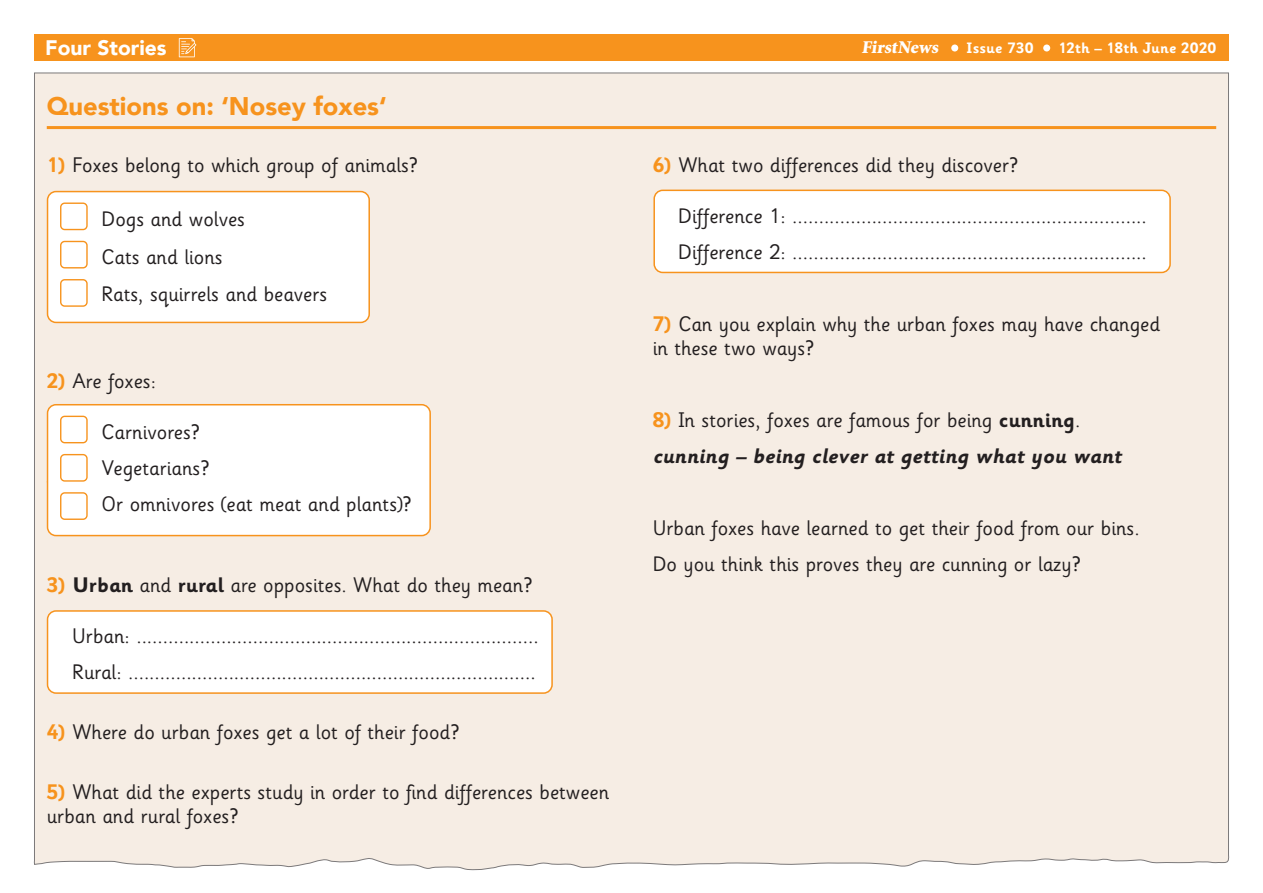
<style>
.page{position:relative;width:1263px;height:893px;background:#fff}
.page>*{position:absolute;margin:0;border:0;box-sizing:border-box;transform-origin:0 0}
.t1{font:900 25.5px "Avenir";color:#f7931d}
.Question_bubbles{font:21px/36px "Sassoon Infant Std";color:#231f20}
.Questions{font:21px/24px "Sassoon Infant Std";color:#231f20}
.Question_bubbles-2{font:italic 700 21px "Sassoon Infant Std";color:#231f20}
.t2{font:900 21px "Avenir";color:#fff}
.t3{font:900 18px "Minion Std";color:#fff}
.t4{font:700 15px "Sassoon Infant Std";letter-spacing:.025em;color:#fff}
.s1{font-weight:700;color:#f7931d}
.s2{font-weight:700}
</style>
<div class="page">
<div style="left:34px;top:72px;width:1195px;height:798px;background:#f6ede4"></div>
<div style="left:34px;top:34px;width:1195px;height:27px;background:#f7931d"></div>
<div style="left:951px;top:45px;width:7px;height:7px;background:#fff;border-radius:50%"></div>
<div style="left:1043px;top:45px;width:7px;height:7px;background:#fff;border-radius:50%"></div>
<svg style="left:179px;top:38px;width:17px;height:19px"></svg>
<div style="left:48px;top:611px;width:504px;height:82px;background:#fff;border-radius:9px"></div>
<div style="left:47px;top:610px;width:506px;height:84px;border:2px solid #f7931d;border-radius:9px"></div>
<div style="left:654px;top:190px;width:516px;height:82px;background:#fff;border-radius:9px"></div>
<div style="left:653px;top:190px;width:518px;height:83px;border:2px solid #f7931d;border-radius:9px"></div>
<hr style="left:47px;top:126px;width:1169px;height:3px;background:#f7931d">
<div style="left:48px;top:192px;width:321px;height:130px;background:#fff;border-radius:9px"></div>
<div style="left:47px;top:191px;width:323px;height:132px;border:2px solid #f7931d;border-radius:9px"></div>
<div style="left:60px;top:202px;width:28px;height:28px;border:1px solid #f7931d;border-radius:4px"></div>
<div style="left:60px;top:241px;width:28px;height:27px;border:1px solid #f7931d;border-radius:4px"></div>
<div style="left:60px;top:279px;width:28px;height:28px;border:1px solid #f7931d;border-radius:4px"></div>
<div style="left:48px;top:405px;width:382px;height:131px;background:#fff;border-radius:9px"></div>
<div style="left:47px;top:404px;width:384px;height:132px;border:2px solid #f7931d;border-radius:9px"></div>
<div style="left:60px;top:416px;width:28px;height:27px;border:1px solid #f7931d;border-radius:4px"></div>
<div style="left:60px;top:454px;width:28px;height:28px;border:1px solid #f7931d;border-radius:4px"></div>
<div style="left:60px;top:492px;width:28px;height:28px;border:1px solid #f7931d;border-radius:4px"></div>
<p class="t2" style="left:45px;top:30px;width:123px">Four Stories</p>
<p class="t3" style="left:861px;top:38px;width:81px">FirstNews</p>
<p class="t4" style="left:966px;top:39px;width:68px">Issue 730</p>
<p class="t4" style="left:1058px;top:39px;width:159px">12th – 18th June 2020</p>
<p class="t1" style="left:47px;top:84px;width:341px">Questions on: ‘Nosey foxes‘</p>
<p class="Questions" style="left:47px;top:153px;width:373px"><span class="s1">1)</span> Foxes belong to which group of animals?</p>
<p class="Question_bubbles" style="left:101px;top:201px;width:145px">Dogs and wolves</p>
<p class="Question_bubbles" style="left:101px;top:239px;width:123px">Cats and lions</p>
<p class="Question_bubbles" style="left:101px;top:276px;width:227px">Rats, squirrels and beavers</p>
<p class="Questions" style="left:47px;top:369px;width:111px"><span class="s1">2)</span> Are foxes:</p>
<p class="Question_bubbles" style="left:101px;top:414px;width:100px">Carnivores?</p>
<p class="Question_bubbles" style="left:101px;top:450px;width:110px">Vegetarians?</p>
<p class="Question_bubbles" style="left:101px;top:486px;width:312px">Or omnivores (eat meat and plants)?</p>
<p class="Questions" style="left:47px;top:573px;width:487px"><span class="s1">3)</span> <span class="s2">Urban</span> and <span class="s2">rural</span> are opposites. What do they mean?</p>
<p class="Question_bubbles" style="left:72px;top:618px;width:468px">Urban: ............................................................................</p>
<p class="Question_bubbles" style="left:72px;top:654px;width:465px">Rural: .............................................................................</p>
<p class="Questions" style="left:47px;top:720px;width:414px"><span class="s1">4)</span> Where do urban foxes get a lot of their food?</p>
<p class="Questions" style="left:47px;top:780px;width:564px"><span class="s1">5)</span> What did the experts study in order to find differences between urban and rural foxes?</p>
<p class="Questions" style="left:653px;top:153px;width:367px"><span class="s1">6)</span> What two differences did they discover?</p>
<p class="Question_bubbles" style="left:678px;top:198px;width:470px">Difference 1: ...................................................................</p>
<p class="Question_bubbles" style="left:678px;top:234px;width:470px">Difference 2: ...................................................................</p>
<p class="Questions" style="left:653px;top:312px;width:509px"><span class="s1">7)</span> Can you explain why the urban foxes may have changed in these two ways?</p>
<p class="Questions" style="left:653px;top:408px;width:429px"><span class="s1">8)</span> In stories, foxes are famous for being <span class="s2">cunning</span>.</p>
<p class="Question_bubbles-2" style="left:653px;top:443px;width:475px">cunning – being clever at getting what you want</p>
<p class="Question_bubbles" style="left:653px;top:510px;width:488px">Urban foxes have learned to get their food from our bins.<br>Do you think this proves they are cunning or lazy?</p>
</div>
